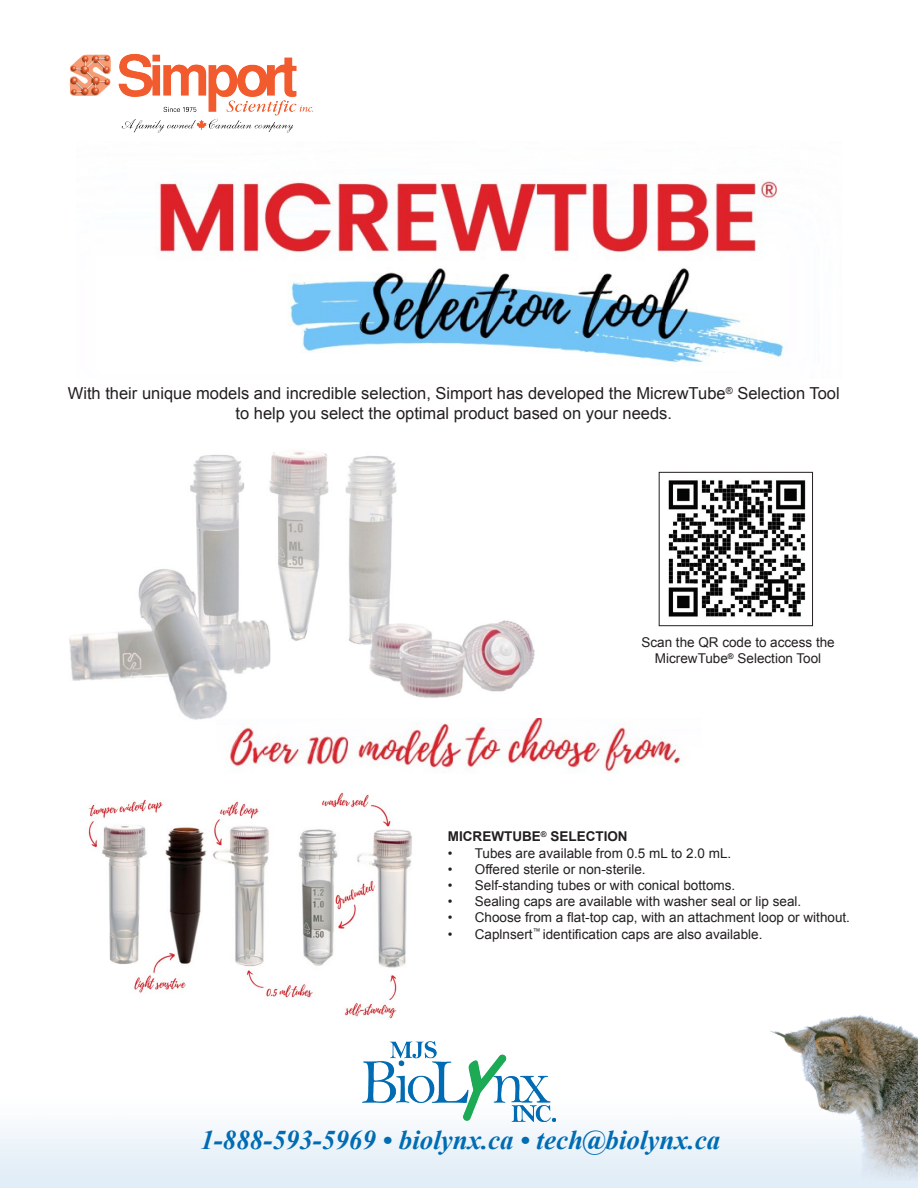
<style>
.page{position:relative;width:918px;height:1188px;background:#fff}
.page>*{position:absolute;margin:0;border:0;box-sizing:border-box;transform-origin:0 0}
.t1{font:italic 700 27px "Times New Roman";color:#006cb3}
.t2{font:16.5px "Arial";color:#231f20}
.t3{font:13.5px "Arial";color:#231f20}
.t4{font:700 13.5px "Arial";color:#231f20}
</style>
<div class="page">
<img style="left:0;top:1015px;width:918px;height:173px">
<img style="left:157px;top:181px;width:627px;height:183px">
<img style="left:69px;top:452px;width:466px;height:268px">
<img style="left:217px;top:718px;width:470px;height:54px">
<img style="left:64px;top:792px;width:374px;height:233px">
<img style="left:69px;top:53px;width:244px;height:80px">
<img style="left:362px;top:1042px;width:194px;height:79px">
<img style="left:668px;top:480px;width:138px;height:137px">
<div style="left:659px;top:472px;width:154px;height:154px;border:1px solid #231f20"></div>
<p class="t2" style="left:68px;top:383px;width:774px">With their unique models and incredible selection, Simport has developed the MicrewTube<sup>®</sup> Selection Tool</p>
<p class="t2" style="left:236px;top:403px;width:438px">to help you select the optimal product based on your needs.</p>
<p class="t3" style="left:641px;top:633px;width:195px">Scan the QR code to access the</p>
<p class="t3" style="left:655px;top:650px;width:168px">MicrewTube<sup>®</sup> Selection Tool</p>
<p class="t4" style="left:448px;top:828px;width:181px">MICREWTUBE<sup>®</sup> SELECTION</p>
<p class="t3" style="left:448px;top:844px;width:285px">• Tubes are available from 0.5 mL to 2.0 mL.</p>
<p class="t3" style="left:448px;top:860px;width:199px">• Offered sterile or non-sterile.</p>
<p class="t3" style="left:448px;top:876px;width:289px">• Self-standing tubes or with conical bottoms.</p>
<p class="t3" style="left:448px;top:893px;width:355px">• Sealing caps are available with washer seal or lip seal.</p>
<p class="t3" style="left:448px;top:909px;width:404px">• Choose from a flat-top cap, with an attachment loop or without.</p>
<p class="t3" style="left:448px;top:925px;width:316px">• Caplnsert<sup>™</sup> identification caps are also available.</p>
<p class="t1" style="left:200px;top:1121px;width:521px">1-888-593-5969 • biolynx.ca • tech@biolynx.ca</p>
</div>
